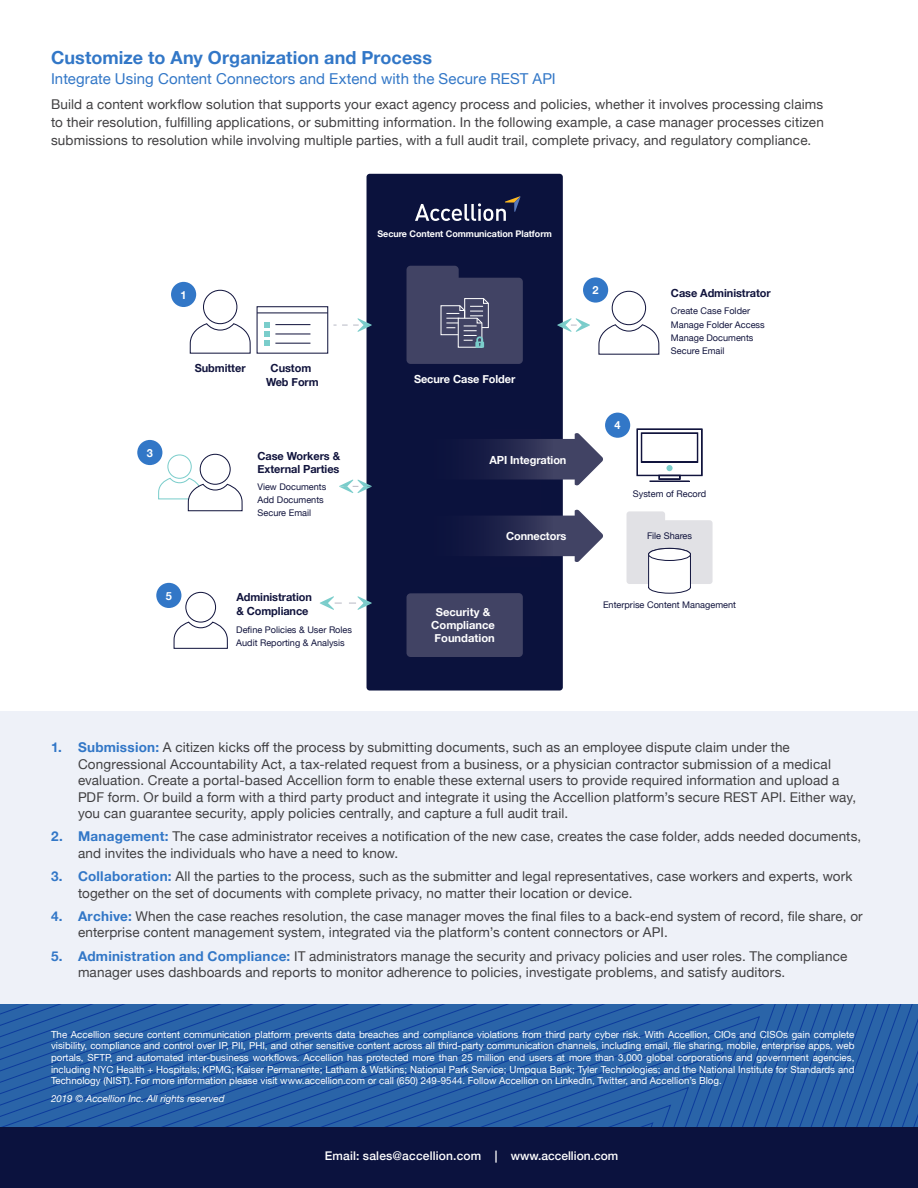
<style>
.page{position:relative;width:918px;height:1188px;background:#fff}
.page>*{position:absolute;margin:0;border:0;box-sizing:border-box;transform-origin:0 0}
.t1{font:700 18px "Helvetica Neue";letter-spacing:.005em;color:#3277c7}
.t2{font:15px "Helvetica Neue";letter-spacing:.005em;color:#3277c7}
.t3{font:13.5px/16.5px "Helvetica Neue";letter-spacing:.01em;color:#414042}
.t4{font:500 12px "Helvetica Neue";letter-spacing:.015em;color:#fff}
.t5{font:700 11.25px/13.2px "Helvetica Neue";letter-spacing:-.005em;color:#11143d}
.t6{font:700 11.25px/13.2px "Helvetica Neue";letter-spacing:-.005em;color:#fff;text-align:center}
.t7{font:500 10.5px/14.7px "Helvetica Neue";letter-spacing:.02em;color:#fff}
.t8{font:9.75px/11.7px "Helvetica Neue";letter-spacing:.02em;color:#fff}
.t9{font:italic 9.75px "Helvetica Neue";color:#fff}
.t10{font:9.15px/13.2px "Helvetica Neue";color:#11143d}
.t11{font:700 9.15px "Helvetica Neue";letter-spacing:-.005em;color:#fff}
.s1{font-weight:700;color:#3277c7}
</style>
<div class="page">
<div style="left:0;top:711px;width:918px;height:305px;background:#eef1f8"></div>
<svg style="left:0;top:1005px;width:866px;height:123px;background:#265fa5"></svg>
<div style="left:0;top:1128px;width:918px;height:60px;background:#0b123e"></div>
<div style="left:367px;top:174px;width:196px;height:517px;background:#0b123d;border-radius:3px"></div>
<svg style="left:415px;top:196px;width:105px;height:25px"></svg>
<svg style="left:553px;top:433px;width:50px;height:53px"></svg>
<svg style="left:553px;top:509px;width:50px;height:53px"></svg>
<svg style="left:481px;top:439px;width:72px;height:117px"></svg>
<div style="left:407px;top:593px;width:116px;height:64px;background:#414364;border-radius:4px"></div>
<svg style="left:407px;top:266px;width:116px;height:98px;background:#434666"></svg>
<svg style="left:334px;top:318px;width:38px;height:14px"></svg>
<svg style="left:339px;top:480px;width:33px;height:13px"></svg>
<svg style="left:320px;top:596px;width:52px;height:14px"></svg>
<div style="left:137px;top:440px;width:25px;height:25px;background:#3277c7;border-radius:50%"></div>
<svg style="left:636px;top:428px;width:67px;height:48px"></svg>
<div style="left:666px;top:465px;width:7px;height:6px;background:#7acdcb;border-radius:50%"></div>
<div style="left:659px;top:475px;width:21px;height:5px;border:1px solid #11143d"></div>
<div style="left:650px;top:481px;width:39px;height:1px;border:1px solid #11143d"></div>
<div style="left:167px;top:454px;width:25px;height:25px;border:1px solid #7acdcb;border-radius:50%"></div>
<div style="left:200px;top:454px;width:31px;height:31px;border:1px solid #11143d;border-radius:50%"></div>
<svg style="left:158px;top:477px;width:85px;height:35px"></svg>
<div style="left:612px;top:291px;width:34px;height:34px;border:1px solid #11143d;border-radius:50%"></div>
<svg style="left:598px;top:324px;width:62px;height:31px"></svg>
<div style="left:185px;top:592px;width:31px;height:31px;border:1px solid #11143d;border-radius:50%"></div>
<svg style="left:173px;top:621px;width:55px;height:28px"></svg>
<div style="left:203px;top:290px;width:34px;height:34px;border:1px solid #11143d;border-radius:50%"></div>
<svg style="left:189px;top:323px;width:62px;height:31px"></svg>
<svg style="left:627px;top:511px;width:86px;height:83px"></svg>
<div style="left:649px;top:548px;width:41px;height:12px;background:#fff;border-radius:50%"></div>
<div style="left:648px;top:548px;width:43px;height:13px;border:1px solid #11143d;border-radius:50%"></div>
<div style="left:171px;top:282px;width:25px;height:25px;background:#3277c7;border-radius:50%"></div>
<div style="left:583px;top:277px;width:25px;height:26px;background:#3277c7;border-radius:50%"></div>
<div style="left:156px;top:583px;width:25px;height:25px;background:#3277c7;border-radius:50%"></div>
<div style="left:605px;top:413px;width:25px;height:25px;background:#3277c7;border-radius:50%"></div>
<div style="left:257px;top:306px;width:71px;height:48px;border:1px solid #11143d"></div>
<hr style="left:257px;top:312px;width:71px;height:1px;background:#11143d">
<hr style="left:275px;top:324px;width:35px;height:1px;background:#11143d">
<hr style="left:275px;top:333px;width:35px;height:1px;background:#11143d">
<hr style="left:275px;top:343px;width:35px;height:1px;background:#11143d">
<svg style="left:264px;top:322px;width:6px;height:24px"></svg>
<svg style="left:557px;top:318px;width:33px;height:14px"></svg>
<h1 class="t1" style="left:51px;top:44px;width:382px">Customize to Any Organization and Process</h1>
<p class="t2" style="left:51px;top:68px;width:506px">Integrate Using Content Connectors and Extend with the Secure REST API</p>
<p class="t3" style="left:51px;top:96px;width:774px;line-height:18px;text-align:justify">Build a content workflow solution that supports your exact agency process and policies, whether it involves processing claims to their resolution, fulfilling applications, or submitting information. In the following example, a case manager processes citizen submissions to resolution while involving multiple parties, with a full audit trail, complete privacy, and regulatory compliance.</p>
<p class="t6" style="left:181px;top:288px;width:8px">1</p>
<p class="t11" style="left:377px;top:226px;width:176px">Secure Content Communication Platform</p>
<p class="t5" style="left:195px;top:362px;width:52px">Submitter</p>
<p class="t5" style="left:266px;top:362px;width:54px;text-align:center">Custom<br>Web Form</p>
<p class="t6" style="left:147px;top:446px;width:8px">3</p>
<p class="t5" style="left:258px;top:450px;width:84px">Case Workers &amp;<br>External Parties</p>
<p class="t6" style="left:166px;top:589px;width:8px">5</p>
<p class="t10" style="left:258px;top:480px;width:70px">View Documents<br>Add Documents<br>Secure Email</p>
<p class="t5" style="left:236px;top:591px;width:77px">Administration &amp; Compliance</p>
<p class="t10" style="left:236px;top:623px;width:117px">Define Policies &amp; User Roles<br>Audit Reporting &amp; Analysis</p>
<p class="t6" style="left:414px;top:373px;width:103px">Secure Case Folder</p>
<p class="t6" style="left:489px;top:454px;width:79px">API Integration</p>
<p class="t6" style="left:506px;top:530px;width:62px">Connectors</p>
<p class="t6" style="left:431px;top:606px;width:65px">Security &amp;<br>Compliance<br>Foundation</p>
<p class="t6" style="left:593px;top:284px;width:8px">2</p>
<p class="t5" style="left:671px;top:286px;width:101px">Case Administrator</p>
<p class="t10" style="left:671px;top:305px;width:95px">Create Case Folder<br>Manage Folder Access<br>Manage Documents<br>Secure Email</p>
<p class="t6" style="left:615px;top:419px;width:8px">4</p>
<p class="t10" style="left:633px;top:488px;width:75px">System of Record</p>
<p class="t10" style="left:647px;top:529px;width:47px">File Shares</p>
<p class="t10" style="left:603px;top:599px;width:134px">Enterprise Content Management</p>
<p class="t3" style="left:78px;top:740px;width:780px;text-indent:-27px"><span class="s1">1. Submission:</span> A citizen kicks off the process by submitting documents, such as an employee dispute claim under the Congressional Accountability Act, a tax-related request from a business, or a physician contractor submission of a medical evaluation. Create a portal-based Accellion form to enable these external users to provide required information and upload a PDF form. Or build a form with a third party product and integrate it using the Accellion platform’s secure REST API. Either way, you can guarantee security, apply policies centrally, and capture a full audit trail.</p>
<p class="t3" style="left:78px;top:829px;width:785px;text-indent:-27px"><span class="s1">2. Management:</span> The case administrator receives a notification of the new case, creates the case folder, adds needed documents, and invites the individuals who have a need to know.</p>
<p class="t3" style="left:78px;top:869px;width:776px;text-indent:-27px"><span class="s1">3. Collaboration:</span> All the parties to the process, such as the submitter and legal representatives, case workers and experts, work together on the set of documents with complete privacy, no matter their location or device.</p>
<p class="t3" style="left:78px;top:909px;width:786px;text-indent:-27px"><span class="s1">4. Archive:</span> When the case reaches resolution, the case manager moves the final files to a back-end system of record, file share, or enterprise content management system, integrated via the platform’s content connectors or API.</p>
<p class="t3" style="left:78px;top:948px;width:771px;text-indent:-27px"><span class="s1">5. Administration and Compliance:</span> IT administrators manage the security and privacy policies and user roles. The compliance manager uses dashboards and reports to monitor adherence to policies, investigate problems, and satisfy auditors.</p>
<p class="t8" style="left:51px;top:1029px;width:805px;text-align:justify">The Accellion secure content communication platform prevents data breaches and compliance violations from third party cyber risk. With Accellion, CIOs and CISOs gain complete visibility, compliance and control over IP, PII, PHI, and other sensitive content across all third-party communication channels, including email, file sharing, mobile, enterprise apps, web portals, SFTP, and automated inter-business workflows. Accellion has protected more than 25 million end users at more than 3,000 global corporations and government agencies, including NYC Health + Hospitals; KPMG; Kaiser Permanente; Latham &amp; Watkins; National Park Service; Umpqua Bank; Tyler Technologies; and the National Institute for Standards and Technology (NIST). For more information please visit www.accellion.com or call (650) 249-9544. Follow Accellion on LinkedIn, Twitter, and Accellion’s Blog.</p>
<p class="t9" style="left:51px;top:1092px;width:175px">2019 © Accellion Inc. All rights reserved</p>
<p class="t8" style="left:85px;top:1053px;width:633px">Accellio , Inc. enables enterprise organization to securely connect all their conte t to the people and sys e s that are part of their ritical business processe , regardless of the applications that create that content or where it is stored, while mai taining the controls and visibility needed to demonstrate compliance. Accellion’s solutions have been used by more than 25 million end users and have been installed at more</p>
<p class="t7" style="left:737px;top:1053px;width:140px">Email: sales@accellion.com<br>Phone: +1 650 249 9544</p>
<p class="t4" style="left:325px;top:1146px;width:295px">Email: sales@accellion.com | www.accellion.com</p>
</div>
